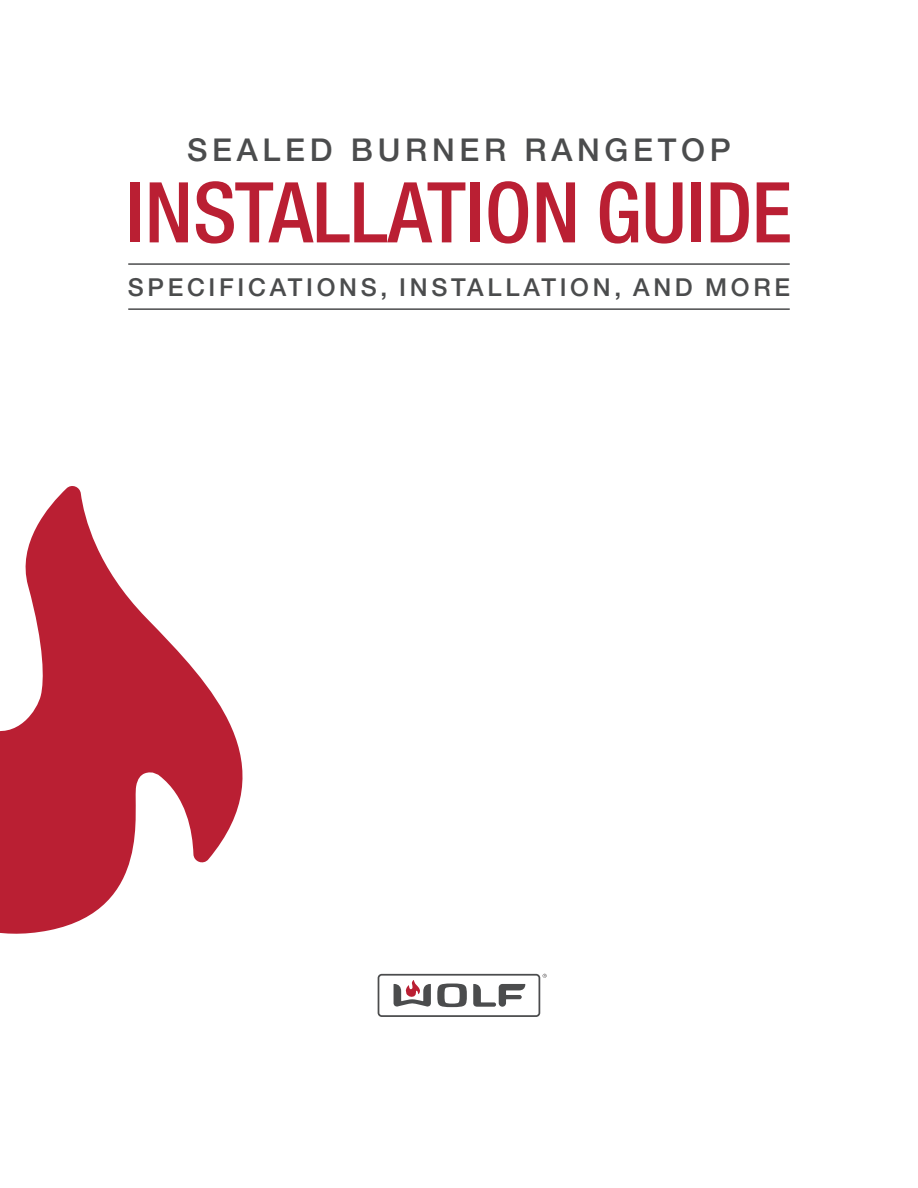
<style>
.page{position:relative;width:918px;height:1188px;background:#fff}
.page>*{position:absolute;margin:0;border:0;box-sizing:border-box;transform-origin:0 0}
.t1{font:500 condensed 84px "Helvetica Neue LT Std";color:#ba1f33}
.t2{font:500 31.5px "Helvetica Neue LT Std";letter-spacing:.15em;color:#4b4c4d}
.t3{font:500 24.75px "Helvetica Neue LT Std";letter-spacing:.15em;color:#4b4c4d}
</style>
<div class="page">
<svg style="left:378px;top:974px;width:169px;height:43px"></svg>
<svg style="left:0;top:486px;width:243px;height:448px;fill:#ba1f33"></svg>
<hr style="left:128px;top:263px;width:662px;height:2px;background:#4b4c4d">
<hr style="left:128px;top:308px;width:662px;height:2px;background:#4b4c4d">
<p class="t2" style="left:187px;top:131px;width:545px">SEALED BURNER RANGETOP</p>
<h1 class="t1" style="left:126px;top:163px;width:668px">INSTALLATION GUIDE</h1>
<p class="t3" style="left:128px;top:272px;width:664px">SPECIFICATIONS, INSTALLATION, AND MORE</p>
</div>
